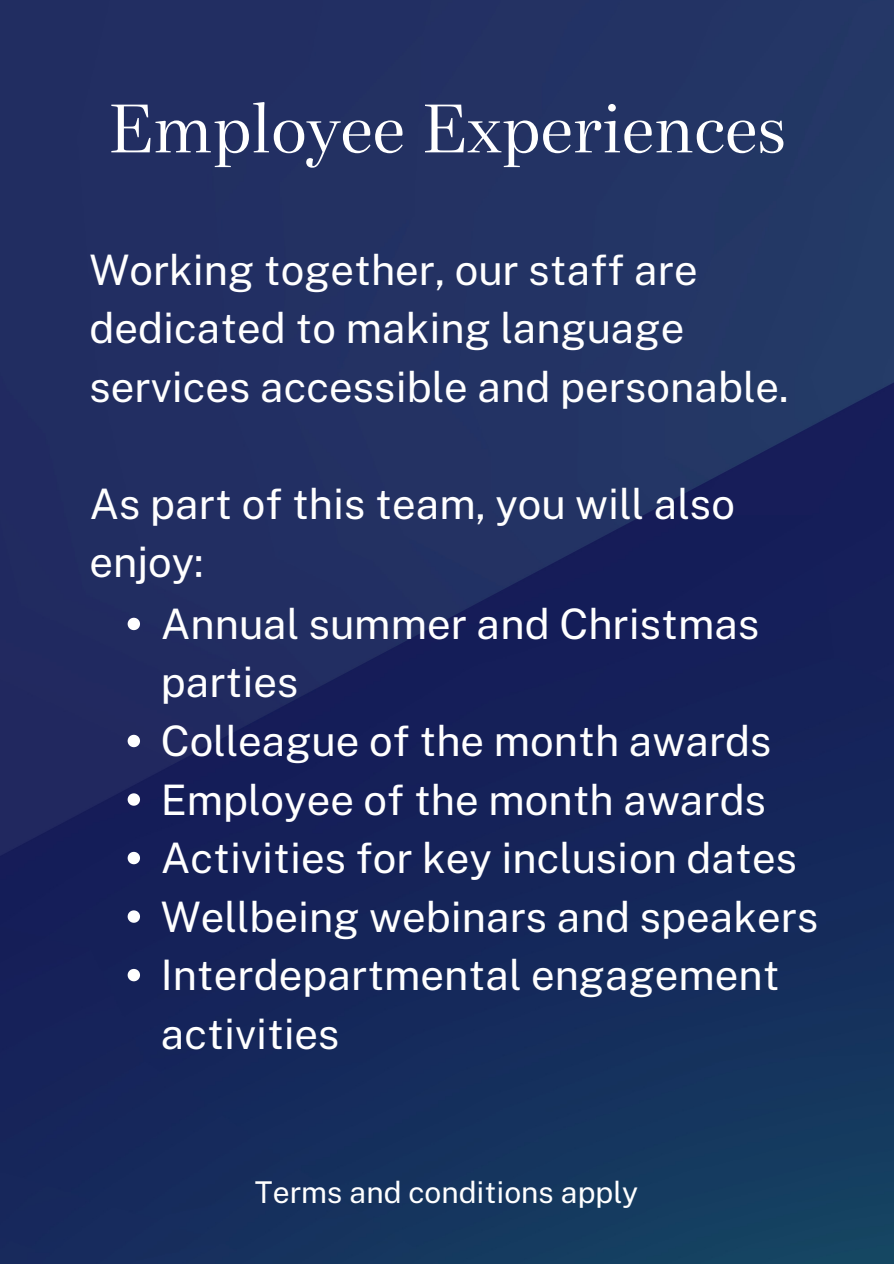
<style>
.page{position:relative;width:894px;height:1264px;background:#fff}
.page>*{position:absolute;margin:0;border:0;box-sizing:border-box;transform-origin:0 0}
.t1{font:67.5px "Bressay Display";color:#fff}
.t2{font:42px/58.5px "Public Sans";color:#fff}
.t3{font:30px "Public Sans";color:#fff}
</style>
<div class="page">
<img style="left:0;top:0;width:893px;height:1263px">
<svg style="left:128px;top:617px;width:12px;height:13px"></svg>
<svg style="left:128px;top:734px;width:12px;height:13px"></svg>
<svg style="left:128px;top:793px;width:12px;height:12px"></svg>
<svg style="left:128px;top:851px;width:12px;height:13px"></svg>
<svg style="left:128px;top:910px;width:12px;height:12px"></svg>
<svg style="left:128px;top:968px;width:12px;height:13px"></svg>
<h1 class="t1" style="left:107px;top:84px;width:680px">Employee Experiences</h1>
<h2 class="t2" style="left:89px;top:240px;width:700px">Working together, our staff are dedicated to making language services accessible and personable.</h2>
<h2 class="t2" style="left:89px;top:474px;width:647px">As part of this team, you will also enjoy:</h2>
<p class="t2" style="left:161px;top:594px;width:659px">Annual summer and Christmas parties<br>Colleague of the month awards<br>Employee of the month awards<br>Activities for key inclusion dates<br>Wellbeing webinars and speakers<br>Interdepartmental engagement activities</p>
<p class="t3" style="left:255px;top:1174px;width:384px">Terms and conditions apply</p>
</div>
